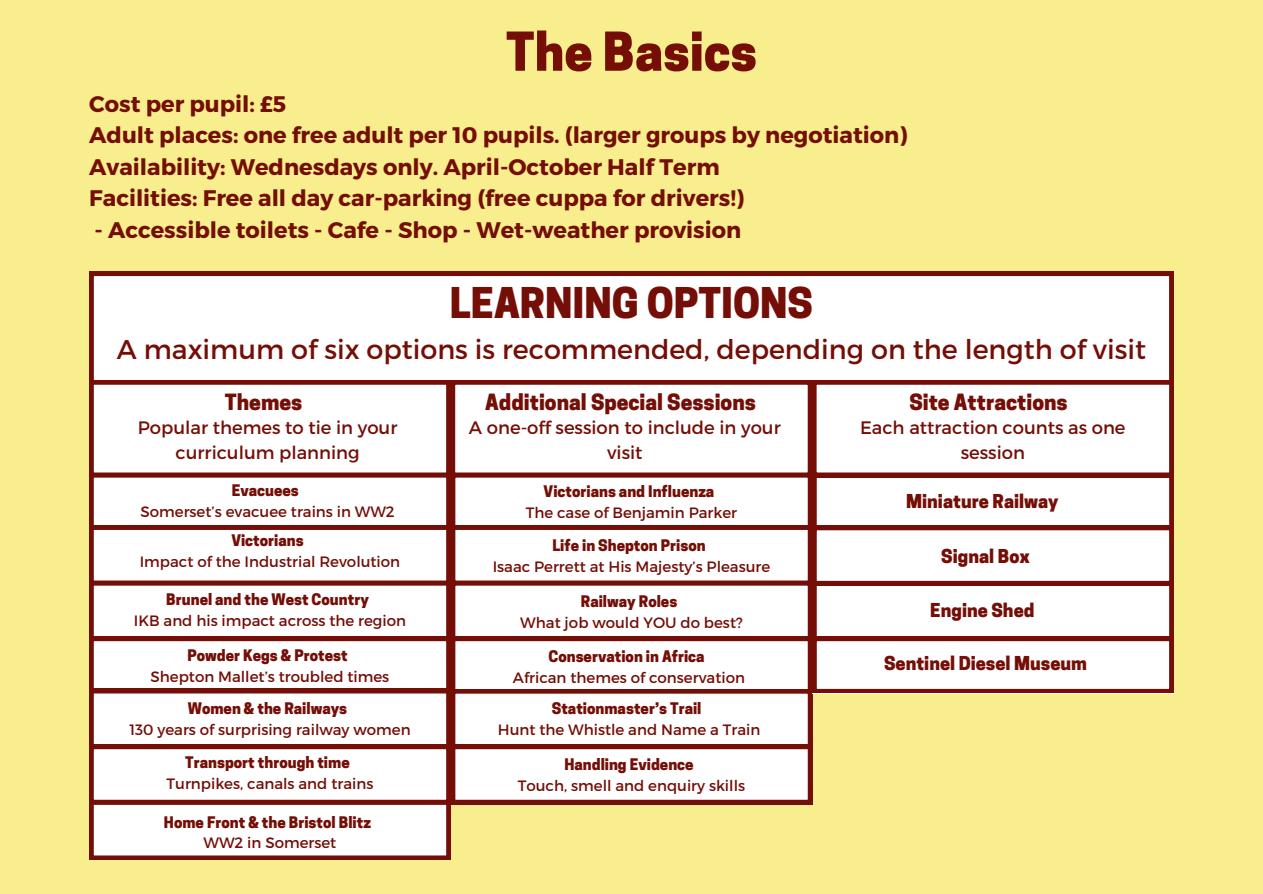
<style>
.page{position:relative;width:1263px;height:894px;background:#fff}
.page>*{position:absolute;margin:0;border:0;box-sizing:border-box;transform-origin:0 0}
.t1{font:800 50.25px "Cooper Hewitt";color:#740e07}
.t2{font:800 39.75px "Cooper Hewitt";color:#740e07}
.t3{font:27px "Montserrat";color:#740e07}
.t4{font:700 22.5px/31.5px "Montserrat";color:#740e07}
.t5{font:800 21px "Cooper Hewitt";color:#740e07}
.t6{font:18px/24.8px "Montserrat";color:#740e07;text-align:center}
.t7{font:800 18px "Cooper Hewitt";color:#740e07}
.t8{font:15px "Montserrat";color:#740e07}
.t9{font:800 15px "Cooper Hewitt";color:#740e07}
</style>
<div class="page">
<div style="left:0;top:0;width:1263px;height:893px;background:#f8ee8e"></div>
<div style="left:89px;top:271px;width:1084px;height:109px;background:#fff"></div>
<svg style="left:89px;top:380px;width:1084px;height:479px"></svg>
<h1 class="t1" style="left:506px;top:33px;width:253px">The Basics</h1>
<h4 class="t4" style="left:89px;top:87px;width:820px">Cost per pupil: £5<br>Adult places: one free adult per 10 pupils. (larger groups by negotiation)<br>Availability: Wednesdays only. April-October Half Term<br>Facilities: Free all day car-parking (free cuppa for drivers!)</h4>
<h4 class="t4" style="left:95px;top:213px;width:648px">- Accessible toilets - Cafe - Shop - Wet-weather provision</h4>
<h2 class="t2" style="left:450px;top:288px;width:365px">LEARNING OPTIONS</h2>
<h3 class="t3" style="left:117px;top:331px;width:1031px">A maximum of six options is recommended, depending on the length of visit</h3>
<h4 class="t5" style="left:225px;top:394px;width:79px">Themes</h4>
<h6 class="t6" style="left:138px;top:414px;width:261px">Popular themes to tie in your curriculum planning</h6>
<h4 class="t5" style="left:485px;top:394px;width:272px">Additional Special Sessions</h4>
<h6 class="t6" style="left:469px;top:414px;width:313px">A one-off session to include in your visit</h6>
<h4 class="t5" style="left:909px;top:394px;width:160px">Site Attractions</h4>
<h6 class="t6" style="left:860px;top:414px;width:267px">Each attraction counts as one session</h6>
<p class="t9" style="left:232px;top:484px;width:69px">Evacuees</p>
<p class="t8" style="left:141px;top:501px;width:256px">Somerset’s evacuee trains in WW2</p>
<p class="t9" style="left:231px;top:534px;width:74px">Victorians</p>
<p class="t8" style="left:140px;top:551px;width:262px">Impact of the Industrial Revolution</p>
<h5 class="t9" style="left:166px;top:593px;width:204px">Brunel and the West Country</h5>
<p class="t8" style="left:134px;top:610px;width:274px">IKB and his impact across the region</p>
<p class="t9" style="left:187px;top:649px;width:162px">Powder Kegs &amp; Protest</p>
<p class="t8" style="left:151px;top:666px;width:240px">Shepton Mallet’s troubled times</p>
<p class="t9" style="left:188px;top:703px;width:161px">Women &amp; the Railways</p>
<h5 class="t8" style="left:129px;top:720px;width:283px">130 years of surprising railway women</h5>
<p class="t9" style="left:185px;top:757px;width:166px">Transport through time</p>
<p class="t8" style="left:167px;top:774px;width:208px">Turnpikes, canals and trains</p>
<p class="t9" style="left:164px;top:816px;width:209px">Home Front &amp; the Bristol Blitz</p>
<p class="t8" style="left:204px;top:833px;width:134px">WW2 in Somerset</p>
<h5 class="t9" style="left:544px;top:485px;width:172px">Victorians and Influenza</h5>
<p class="t8" style="left:526px;top:502px;width:213px">The case of Benjamin Parker</p>
<p class="t9" style="left:552px;top:539px;width:155px">Life in Shepton Prison</p>
<p class="t8" style="left:493px;top:556px;width:279px">Isaac Perrett at His Majesty’s Pleasure</p>
<p class="t9" style="left:581px;top:595px;width:98px">Railway Roles</p>
<h5 class="t8" style="left:520px;top:612px;width:224px">What job would YOU do best?</h5>
<p class="t9" style="left:548px;top:650px;width:158px">Conservation in Africa</p>
<p class="t8" style="left:513px;top:667px;width:234px">African themes of conservation</p>
<p class="t9" style="left:552px;top:702px;width:151px">Stationmaster’s Trail</p>
<p class="t8" style="left:498px;top:719px;width:264px">Hunt the Whistle and Name a Train</p>
<p class="t9" style="left:564px;top:758px;width:131px">Handling Evidence</p>
<p class="t8" style="left:518px;top:775px;width:229px">Touch, smell and enquiry skills</p>
<p class="t7" style="left:906px;top:494px;width:154px">Miniature Railway</p>
<p class="t7" style="left:941px;top:549px;width:90px">Signal Box</p>
<p class="t7" style="left:930px;top:603px;width:106px">Engine Shed</p>
<p class="t7" style="left:884px;top:656px;width:205px">Sentinel Diesel Museum</p>
</div>
